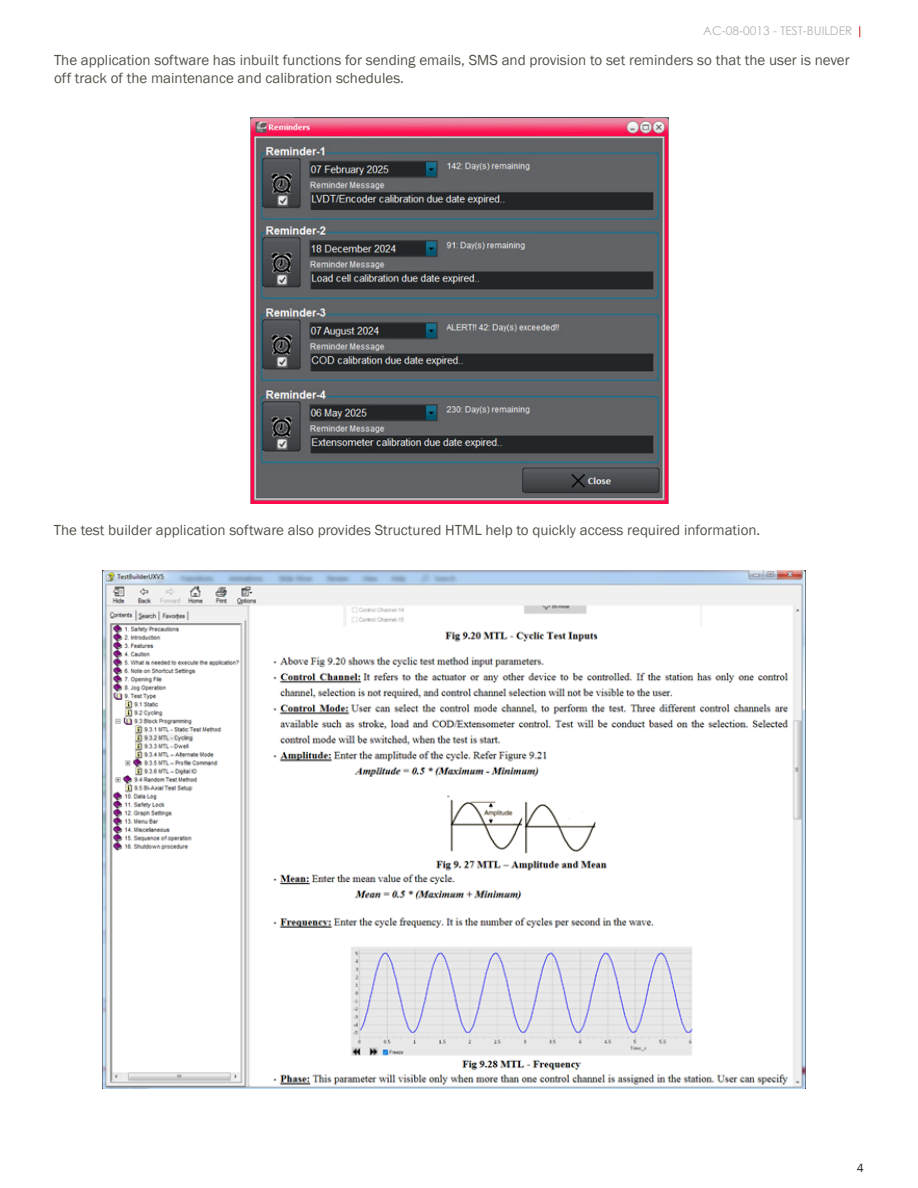
<style>
.page{position:relative;width:918px;height:1188px;background:#fff}
.page>*{position:absolute;margin:0;border:0;box-sizing:border-box;transform-origin:0 0}
.t1{font:15px/18px "Franklin Gothic";color:#53534a}
.t2{font:12px "Century Gothic";color:#b3b2b1}
.t3{font:12px "Franklin Gothic";color:#231f20}
.s1{color:#c00000}
</style>
<div class="page">
<img style="left:250px;top:117px;width:419px;height:386px">
<img style="left:102px;top:571px;width:703px;height:517px">
<p class="t2" style="left:703px;top:22px;width:162px">AC-08-0013 - TEST-BUILDER <span class="s1">|</span></p>
<p class="t1" style="left:54px;top:51px;width:797px">The application software has inbuilt functions for sending emails, SMS and provision to set reminders so that the user is never off track of the maintenance and calibration schedules.</p>
<p class="t1" style="left:54px;top:521px;width:708px">The test builder application software also provides Structured HTML help to quickly access required information.</p>
<p class="t3" style="left:857px;top:1161px;width:9px">4</p>
</div>
